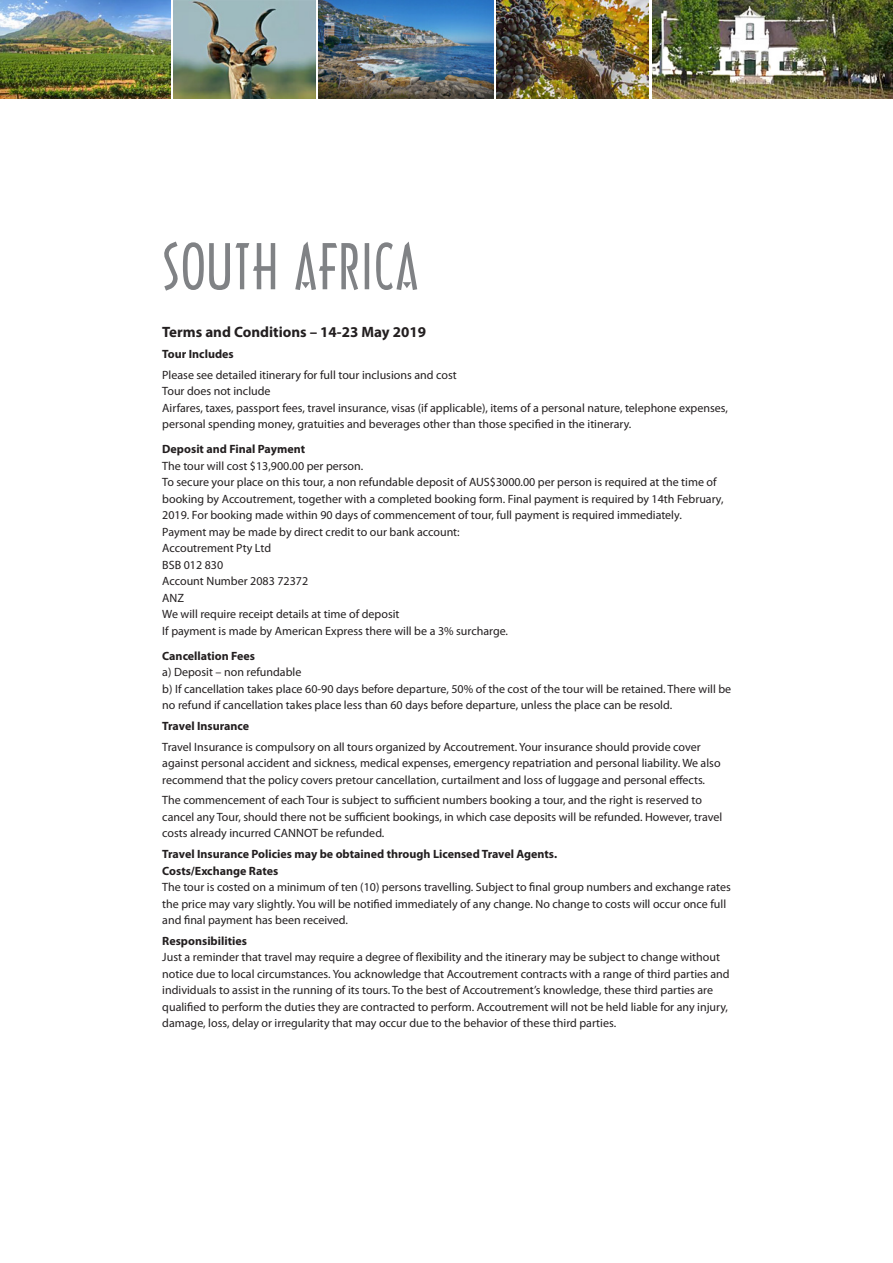
<style>
.page{position:relative;width:893px;height:1263px;background:#fff}
.page>*{position:absolute;margin:0;border:0;box-sizing:border-box;transform-origin:0 0}
.t1{font:60px "Arquitectura";letter-spacing:.02em;color:#808285}
.t2{font:700 15px "Myriad Pro";color:#231f20}
.t3{font:12px/16.5px "Myriad Pro";color:#231f20}
.t4{font:700 12px "Myriad Pro";color:#231f20}
</style>
<div class="page">
<img style="left:0;top:0;width:171px;height:98px">
<img style="left:173px;top:0;width:143px;height:98px">
<img style="left:319px;top:0;width:174px;height:98px">
<img style="left:496px;top:0;width:153px;height:98px">
<img style="left:652px;top:0;width:241px;height:98px">
<p class="t1" style="left:162px;top:229px;width:257px">SOUTH AFRICA</p>
<p class="t2" style="left:162px;top:322px;width:265px">Terms and Conditions – 14-23 May 2019</p>
<p class="t4" style="left:162px;top:346px;width:73px">Tour Includes</p>
<p class="t3" style="left:162px;top:366px;width:296px">Please see detailed itinerary for full tour inclusions and cost</p>
<p class="t3" style="left:162px;top:383px;width:110px">Tour does not include</p>
<p class="t3" style="left:162px;top:399px;width:567px">Airfares, taxes, passport fees, travel insurance, visas (if applicable), items of a personal nature, telephone expenses, personal spending money, gratuities and beverages other than those specified in the itinerary.</p>
<p class="t4" style="left:162px;top:441px;width:144px">Deposit and Final Payment</p>
<p class="t3" style="left:162px;top:457px;width:202px">The tour will cost $13,900.00 per person.</p>
<p class="t3" style="left:162px;top:474px;width:563px">To secure your place on this tour, a non refundable deposit of AUS$3000.00 per person is required at the time of booking by Accoutrement, together with a completed booking form. Final payment is required by 14th February,<br>2019. For booking made within 90 days of commencement of tour, full payment is required immediately.</p>
<p class="t3" style="left:162px;top:523px;width:299px">Payment may be made by direct credit to our bank account:</p>
<p class="t3" style="left:162px;top:540px;width:110px">Accoutrement Pty Ltd</p>
<p class="t3" style="left:162px;top:556px;width:62px">BSB 012 830</p>
<p class="t3" style="left:162px;top:573px;width:147px">Account Number 2083 72372</p>
<p class="t3" style="left:162px;top:589px;width:23px">ANZ</p>
<p class="t3" style="left:162px;top:606px;width:239px">We will require receipt details at time of deposit</p>
<p class="t3" style="left:162px;top:622px;width:347px">If payment is made by American Express there will be a 3% surcharge.</p>
<p class="t4" style="left:162px;top:648px;width:94px">Cancellation Fees</p>
<p class="t3" style="left:162px;top:664px;width:141px">a) Deposit – non refundable</p>
<p class="t3" style="left:162px;top:680px;width:570px">b) If cancellation takes place 60-90 days before departure, 50% of the cost of the tour will be retained. There will be no refund if cancellation takes place less than 60 days before departure, unless the place can be resold.</p>
<p class="t4" style="left:162px;top:718px;width:88px">Travel Insurance</p>
<p class="t3" style="left:162px;top:738px;width:560px">Travel Insurance is compulsory on all tours organized by Accoutrement. Your insurance should provide cover against personal accident and sickness, medical expenses, emergency repatriation and personal liability. We also recommend that the policy covers pretour cancellation, curtailment and loss of luggage and personal effects.</p>
<p class="t3" style="left:162px;top:792px;width:561px">The commencement of each Tour is subject to sufficient numbers booking a tour, and the right is reserved to cancel any Tour, should there not be sufficient bookings, in which case deposits will be refunded. However, travel costs already incurred CANNOT be refunded.</p>
<p class="t4" style="left:162px;top:846px;width:396px">Travel Insurance Policies may be obtained through Licensed Travel Agents.</p>
<p class="t4" style="left:162px;top:863px;width:117px">Costs/Exchange Rates</p>
<p class="t3" style="left:162px;top:879px;width:570px">The tour is costed on a minimum of ten (10) persons travelling. Subject to final group numbers and exchange rates the price may vary slightly. You will be notified immediately of any change. No change to costs will occur once full and final payment has been received.</p>
<p class="t4" style="left:162px;top:933px;width:86px">Responsibilities</p>
<p class="t3" style="left:162px;top:949px;width:569px">Just a reminder that travel may require a degree of flexibility and the itinerary may be subject to change without notice due to local circumstances. You acknowledge that Accoutrement contracts with a range of third parties and individuals to assist in the running of its tours. To the best of Accoutrement’s knowledge, these third parties are qualified to perform the duties they are contracted to perform. Accoutrement will not be held liable for any injury, damage, loss, delay or irregularity that may occur due to the behavior of these third parties.</p>
</div>
